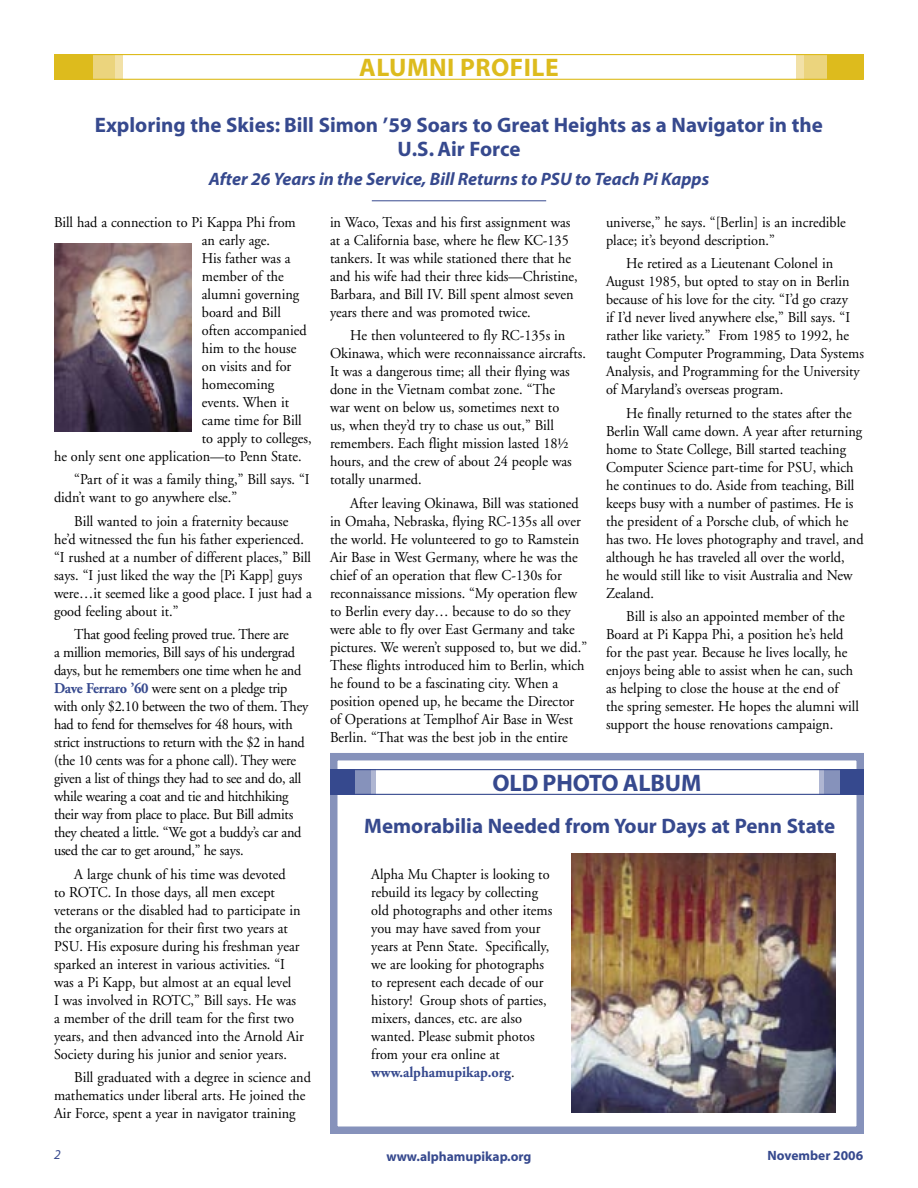
<style>
.page{position:relative;width:918px;height:1188px;background:#fff}
.page>*{position:absolute;margin:0;border:0;box-sizing:border-box;transform-origin:0 0}
._2_List_Heading{font:700 25.5px "Myriad Pro";letter-spacing:.02em;color:#ddbb1d}
._2_List_Heading-2{font:700 24px "Myriad Pro";letter-spacing:-.005em;color:#36498e}
._2_Headline{font:700 21px/24px "Myriad";color:#36498e;text-align:center}
._2_Subhead{font:italic 700 18px "Myriad Pro";color:#36498e}
._2_Frat_News_Body{font:15px/18px "Adobe Garamond";color:#000;scale:.95 1}
._2_Frat_News_Body-2{font:15px/18px "Adobe Garamond";letter-spacing:-.02em;color:#000;scale:.95 1}
.t1{font:700 13.5px "Myriad";color:#36498e}
.t2{font:italic 13.5px "Myriad";color:#36498e}
.s1{font-weight:700;color:#36498e}
</style>
<div class="page">
<div style="left:87px;top:54px;width:36px;height:26px;background:#f2e1a7"></div>
<div style="left:79px;top:54px;width:36px;height:26px;background:#ebd47d"></div>
<div style="left:54px;top:54px;width:38px;height:26px;background:#ddbb1d"></div>
<div style="left:796px;top:54px;width:36px;height:26px;background:#f2e1a7"></div>
<div style="left:804px;top:54px;width:36px;height:26px;background:#ebd47d"></div>
<div style="left:827px;top:54px;width:36px;height:26px;background:#ddbb1d"></div>
<div style="left:54px;top:54px;width:810px;height:26px;border:1px solid #ddbb1d"></div>
<img style="left:54px;top:243px;width:137px;height:189px">
<div style="left:330px;top:753px;width:534px;height:381px;border:8px solid #8692bb"></div>
<div style="left:352px;top:769px;width:24px;height:26px;background:#afb6d2"></div>
<div style="left:347px;top:769px;width:24px;height:26px;background:#8692bb"></div>
<div style="left:332px;top:769px;width:23px;height:26px;background:#36498e"></div>
<svg style="left:819px;top:771px;width:6px;height:22px"></svg>
<div style="left:825px;top:769px;width:23px;height:26px;background:#8692bb"></div>
<div style="left:840px;top:769px;width:24px;height:26px;background:#36498e"></div>
<div style="left:330px;top:769px;width:534px;height:26px;border:1px solid #36498e"></div>
<img style="left:571px;top:853px;width:264px;height:260px">
<hr style="left:372px;top:200px;width:174px;height:1px;background:#36498e">
<p class="_2_List_Heading" style="left:359px;top:51px;width:201px">ALUMNI PROFILE</p>
<p class="_2_Headline" style="left:95px;top:114px;width:730px">Exploring the Skies: Bill Simon ’59 Soars to Great Heights as a Navigator in the<br>U.S. Air Force</p>
<p class="_2_Subhead" style="left:209px;top:167px;width:502px">After 26 Years in the Service, Bill Returns to PSU to Teach Pi Kapps</p>
<p class="_2_Frat_News_Body" style="left:54px;top:214px;width:256px">Bill had a connection to Pi Kappa Phi from</p>
<p class="_2_Frat_News_Body" style="left:202px;top:232px;width:73px">an early age.</p>
<p class="_2_Frat_News_Body" style="left:202px;top:250px;width:95px">His father was a</p>
<p class="_2_Frat_News_Body" style="left:202px;top:268px;width:88px">member of the</p>
<p class="_2_Frat_News_Body" style="left:202px;top:286px;width:104px">alumni governing</p>
<p class="_2_Frat_News_Body" style="left:202px;top:304px;width:85px">board and Bill</p>
<p class="_2_Frat_News_Body" style="left:202px;top:322px;width:112px">often accompanied</p>
<p class="_2_Frat_News_Body" style="left:202px;top:340px;width:101px">him to the house</p>
<p class="_2_Frat_News_Body" style="left:202px;top:358px;width:96px">on visits and for</p>
<p class="_2_Frat_News_Body" style="left:202px;top:376px;width:78px">homecoming</p>
<p class="_2_Frat_News_Body" style="left:202px;top:394px;width:93px">events. When it</p>
<p class="_2_Frat_News_Body" style="left:202px;top:412px;width:107px">came time for Bill</p>
<p class="_2_Frat_News_Body" style="left:202px;top:430px;width:117px">to apply to colleges,</p>
<p class="_2_Frat_News_Body" style="left:54px;top:448px;width:262px">he only sent one application—to Penn State.</p>
<p class="_2_Frat_News_Body" style="left:54px;top:471px;width:271px;text-indent:20px">“Part of it was a family thing,” Bill says. “I didn’t want to go anywhere else.”</p>
<p class="_2_Frat_News_Body" style="left:54px;top:512px;width:273px;text-indent:20px">Bill wanted to join a fraternity because he’d witnessed the fun his father experienced. “I rushed at a number of different places,” Bill says. “I just liked the way the [Pi Kapp] guys were…it seemed like a good place. I just had a good feeling about it.”</p>
<p class="_2_Frat_News_Body-2" style="left:54px;top:626px;width:269px;text-indent:20px">That good feeling proved true. There are<br>a million memories, Bill says of his undergrad days, but he remembers one time when he and <span class="s1">Dave Ferraro ’60</span> were sent on a pledge trip with only $2.10 between the two of them. They had to fend for themselves for 48 hours, with strict instructions to return with the $2 in hand (the 10 cents was for a phone call). They were given a list of things they had to see and do, all while wearing a coat and tie and hitchhiking their way from place to place. But Bill admits they cheated a little. “We got a buddy’s car and used the car to get around,” he says.</p>
<p class="_2_Frat_News_Body" style="left:54px;top:865px;width:265px;text-indent:20px">A large chunk of his time was devoted<br>to ROTC. In those days, all men except veterans or the disabled had to participate in the organization for their first two years at PSU. His exposure during his freshman year sparked an interest in various activities. “I was a Pi Kapp, but almost at an equal level<br>I was involved in ROTC,” Bill says. He was a member of the drill team for the first two years, and then advanced into the Arnold Air Society during his junior and senior years.</p>
<p class="_2_Frat_News_Body" style="left:54px;top:1069px;width:272px;text-indent:20px">Bill graduated with a degree in science and mathematics under liberal arts. He joined the<br>Air Force, spent a year in navigator training</p>
<p class="_2_Frat_News_Body" style="left:330px;top:214px;width:262px">in Waco, Texas and his first assignment was at a California base, where he flew KC-135 tankers. It was while stationed there that he and his wife had their three kids—Christine, Barbara, and Bill IV. Bill spent almost seven years there and was promoted twice.</p>
<p class="_2_Frat_News_Body" style="left:330px;top:327px;width:271px;text-indent:20px">He then volunteered to fly RC-135s in Okinawa, which were reconnaissance aircrafts.<br>It was a dangerous time; all their flying was done in the Vietnam combat zone. “The<br>war went on below us, sometimes next to<br>us, when they’d try to chase us out,” Bill remembers. Each flight mission lasted 18½ hours, and the crew of about 24 people was totally unarmed.</p>
<p class="_2_Frat_News_Body" style="left:330px;top:494px;width:272px;text-indent:20px">After leaving Okinawa, Bill was stationed in Omaha, Nebraska, flying RC-135s all over the world. He volunteered to go to Ramstein Air Base in West Germany, where he was the chief of an operation that flew C-130s for reconnaissance missions. “My operation flew to Berlin every day… because to do so they were able to fly over East Germany and take pictures. We weren’t supposed to, but we did.” These flights introduced him to Berlin, which he found to be a fascinating city. When a position opened up, he became the Director of Operations at Templhof Air Base in West Berlin. “That was the best job in the entire</p>
<p class="_2_Frat_News_Body" style="left:606px;top:214px;width:254px">universe,” he says. “[Berlin] is an incredible place; it’s beyond description.”</p>
<p class="_2_Frat_News_Body" style="left:606px;top:255px;width:273px;text-indent:20px">He retired as a Lieutenant Colonel in August 1985, but opted to stay on in Berlin because of his love for the city. “I’d go crazy<br>if I’d never lived anywhere else,” Bill says. “I rather like variety.” From 1985 to 1992, he taught Computer Programming, Data Systems Analysis, and Programming for the University of Maryland’s overseas program.</p>
<p class="_2_Frat_News_Body" style="left:606px;top:404px;width:273px;text-indent:20px">He finally returned to the states after the Berlin Wall came down. A year after returning home to State College, Bill started teaching Computer Science part-time for PSU, which he continues to do. Aside from teaching, Bill keeps busy with a number of pastimes. He is the president of a Porsche club, of which he has two. He loves photography and travel, and although he has traveled all over the world,<br>he would still like to visit Australia and New Zealand.</p>
<p class="_2_Frat_News_Body" style="left:606px;top:608px;width:268px;text-indent:20px">Bill is also an appointed member of the Board at Pi Kappa Phi, a position he’s held for the past year. Because he lives locally, he enjoys being able to assist when he can, such as helping to close the house at the end of the spring semester. He hopes the alumni will support the house renovations campaign.</p>
<p class="_2_List_Heading-2" style="left:492px;top:767px;width:211px">OLD PHOTO ALBUM</p>
<p class="_2_Headline" style="left:364px;top:815px;width:472px">Memorabilia Needed from Your Days at Penn State</p>
<p class="_2_Frat_News_Body" style="left:371px;top:866px;width:192px">Alpha Mu Chapter is looking to rebuild its legacy by collecting old photographs and other items you may have saved from your years at Penn State. Specifically, we are looking for photographs to represent each decade of our history! Group shots of parties, mixers, dances, etc. are also wanted. Please submit photos from your era online at <span class="s1">www.alphamupikap.org</span>.</p>
<p class="t2" style="left:54px;top:1148px;width:8px">2</p>
<p class="t1" style="left:386px;top:1149px;width:147px">www.alphamupikap.org</p>
<p class="t1" style="left:768px;top:1149px;width:97px">November 2006</p>
</div>
